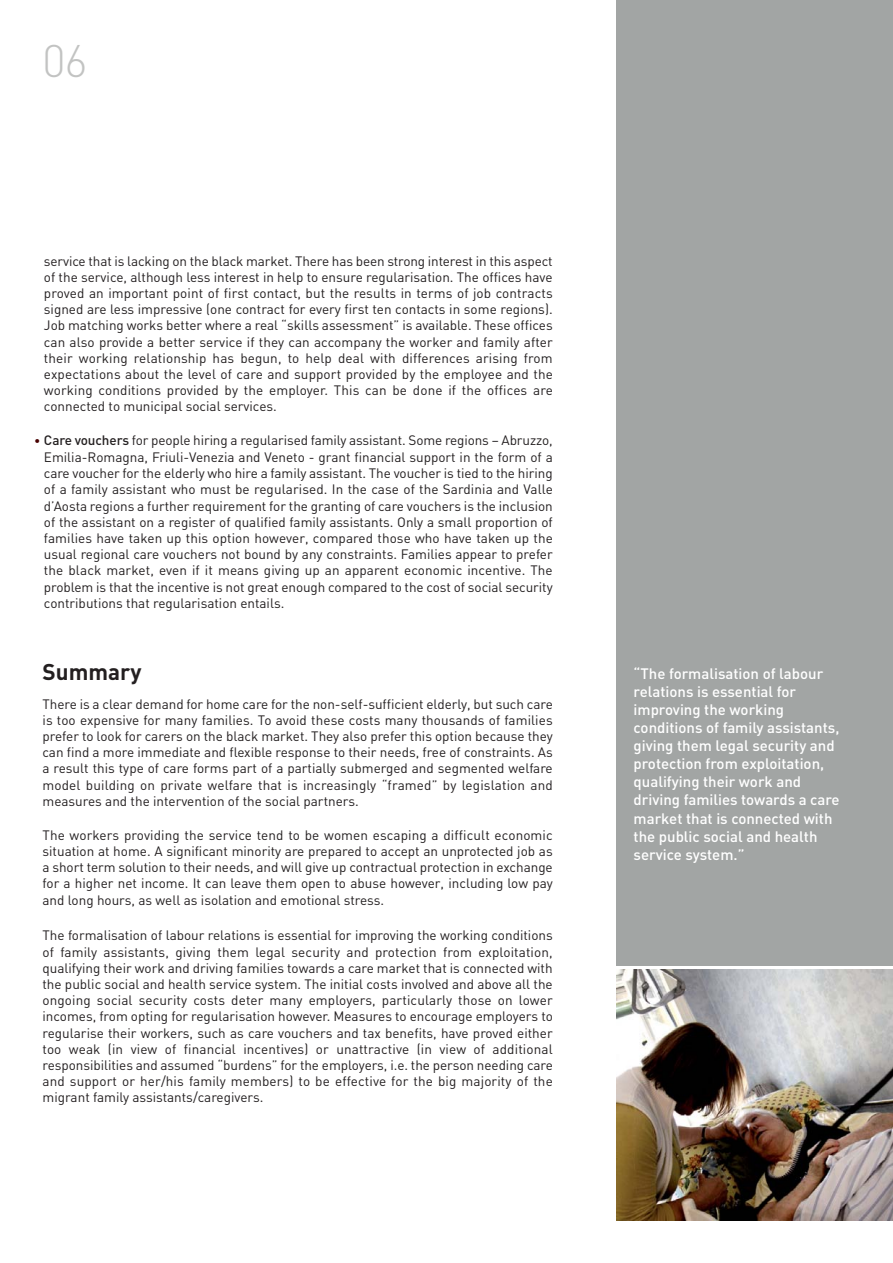
<style>
.page{position:relative;width:893px;height:1263px;background:#fff}
.page>*{position:absolute;margin:0;border:0;box-sizing:border-box;transform-origin:0 0}
.t1{font:300 45px "DIN";color:#c2c3c2}
.t2{font:22.5px "DIN Bold Alternate";color:#231f20}
.t3{font:500 15px/18px "DIN";color:#fff}
.t4{font:13.5px/16.2px "DIN Regular Alternate";color:#231f20;text-align:justify}
.s1{font-size:12px;color:#480000}
.s2{font-family:"DIN";font-weight:500}
</style>
<div class="page">
<div style="left:617px;top:0;width:276px;height:965px;background:#a2a5a4"></div>
<img style="left:617px;top:969px;width:276px;height:251px">
<h1 class="t1" style="left:43px;top:45px;width:47px">06</h1>
<p class="t4" style="left:44px;top:254px;width:510px">service that is lacking on the black market. There has been strong interest in this aspect of the service, although less interest in help to ensure regularisation. The offices have proved an important point of first contact, but the results in terms of job contracts signed are less impressive (one contract for every first ten contacts in some regions).<br>Job matching works better where a real “skills assessment” is available. These offices can also provide a better service if they can accompany the worker and family after their working relationship has begun, to help deal with differences arising from expectations about the level of care and support provided by the employee and the working conditions provided by the employer. This can be done if the offices are connected to municipal social services.</p>
<p class="t4" style="left:44px;top:434px;width:510px;text-indent:-10px"><span class="s1">•</span> <span class="s2">Care vouchers</span> for people hiring a regularised family assistant. Some regions – Abruzzo, Emilia-Romagna, Friuli-Venezia and Veneto - grant financial support in the form of a care voucher for the elderly who hire a family assistant. The voucher is tied to the hiring of a family assistant who must be regularised. In the case of the Sardinia and Valle d’Aosta regions a further requirement for the granting of care vouchers is the inclusion of the assistant on a register of qualified family assistants. Only a small proportion of families have taken up this option however, compared those who have taken up the usual regional care vouchers not bound by any constraints. Families appear to prefer the black market, even if it means giving up an apparent economic incentive. The problem is that the incentive is not great enough compared to the cost of social security contributions that regularisation entails.</p>
<h2 class="t2" style="left:43px;top:664px;width:100px">Summary</h2>
<p class="t4" style="left:43px;top:697px;width:512px">There is a clear demand for home care for the non-self-sufficient elderly, but such care is too expensive for many families. To avoid these costs many thousands of families prefer to look for carers on the black market. They also prefer this option because they can find a more immediate and flexible response to their needs, free of constraints. As a result this type of care forms part of a partially submerged and segmented welfare model building on private welfare that is increasingly “framed” by legislation and measures and the intervention of the social partners.</p>
<p class="t4" style="left:43px;top:828px;width:512px">The workers providing the service tend to be women escaping a difficult economic situation at home. A significant minority are prepared to accept an unprotected job as a short term solution to their needs, and will give up contractual protection in exchange for a higher net income. It can leave them open to abuse however, including low pay and long hours, as well as isolation and emotional stress.</p>
<p class="t4" style="left:43px;top:929px;width:512px">The formalisation of labour relations is essential for improving the working conditions of family assistants, giving them legal security and protection from exploitation, qualifying their work and driving families towards a care market that is connected with the public social and health service system. The initial costs involved and above all the ongoing social security costs deter many employers, particularly those on lower incomes, from opting for regularisation however. Measures to encourage employers to regularise their workers, such as care vouchers and tax benefits, have proved either too weak (in view of financial incentives) or unattractive (in view of additional responsibilities and assumed “burdens” for the employers, i.e. the person needing care and support or her/his family members) to be effective for the big majority of the migrant family assistants/caregivers.</p>
<p class="t3" style="left:634px;top:667px;width:207px">“The formalisation of labour relations is essential for improving the working conditions of family assistants, giving them legal security and protection from exploitation, qualifying their work and driving families towards a care market that is connected with the public social and health service system.”</p>
</div>
